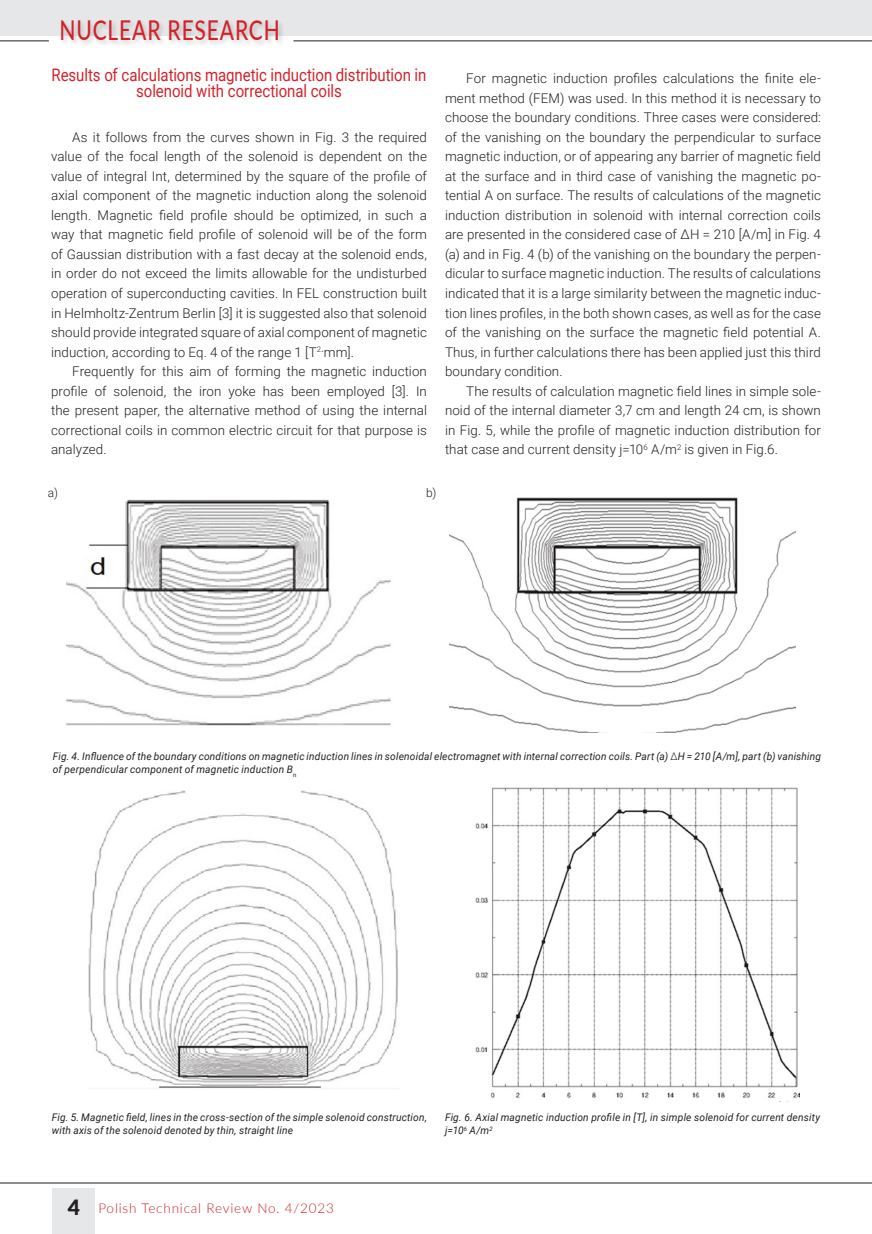
<style>
.page{position:relative;width:872px;height:1234px;background:#fff}
.page>*{position:absolute;margin:0;border:0;box-sizing:border-box;transform-origin:0 0}
.t1{font:500 27.3px "Lato";letter-spacing:.04em;color:#d1232a;scale:.77 1}
.SRODTYTOL{font:17.25px/16.5px "Roboto";letter-spacing:-.005em;color:#d1232a;text-align:center;scale:.87 1}
.t2{font:300 13.5px "Lato";letter-spacing:.06em;color:#d1232a}
.Tekst_podstawowy_21{font:300 13.35px/19.5px "Roboto";letter-spacing:.005em;color:#231f20;text-align:justify}
.t3{font:300 12px "Roboto";color:#231f20}
.PODPIS_rysunku{font:italic 10.5px/13.5px "Roboto";letter-spacing:.02em;color:#231f20}
.s1{font-weight:300;font-style:normal}
.s2{font-weight:900;font-size:21px;color:#231f20}
</style>
<div class="page">
<div style="left:52px;top:1187px;width:42px;height:46px;background:#e6e7e9"></div>
<hr style="left:0;top:1182px;width:872px;height:1px;background:#231f20">
<div style="left:0;top:0;width:871px;height:36px;background:#e6e7e9"></div>
<div style="left:60px;top:19px;width:226px;height:28px;background:#231f20;opacity:.22"></div>
<hr style="left:0;top:40px;width:49px;height:1px;background:#231f20">
<hr style="left:293px;top:40px;width:579px;height:1px;background:#231f20">
<hr style="left:871px;top:0;width:1px;height:36px;background:#e6e7e9">
<img style="left:66px;top:499px;width:325px;height:227px">
<img style="left:450px;top:497px;width:345px;height:235px">
<img style="left:89px;top:790px;width:309px;height:298px">
<img style="left:475px;top:787px;width:324px;height:311px">
<h1 class="t1" style="left:60px;top:10px;width:287px">NUCLEAR RESEARCH</h1>
<p class="SRODTYTOL" style="left:52px;top:66px;width:432px">Results of calculations magnetic induction distribution in solenoid with correctional coils</p>
<p class="Tekst_podstawowy_21" style="left:51px;top:127px;width:377px;text-indent:21px">As it follows from the curves shown in Fig. 3 the required value of the focal length of the solenoid is dependent on the value of integral Int, determined by the square of the profile of axial component of the magnetic induction along the solenoid length. Magnetic field profile should be optimized, in such a way that magnetic field profile of solenoid will be of the form of Gaussian distribution with a fast decay at the solenoid ends, in order do not exceed the limits allowable for the undisturbed operation of superconducting cavities. In FEL construction built in Helmholtz-Zentrum Berlin [3] it is suggested also that solenoid should provide integrated square of axial component of magnetic induction, according to Eq. 4 of the range 1 [T<sup>2</sup>⸱mm].</p>
<p class="Tekst_podstawowy_21" style="left:51px;top:361px;width:377px;text-indent:21px">Frequently for this aim of forming the magnetic induction profile of solenoid, the iron yoke has been employed [3]. In the present paper, the alternative method of using the internal correctional coils in common electric circuit for that purpose is analyzed.</p>
<p class="Tekst_podstawowy_21" style="left:445px;top:68px;width:377px;text-indent:21px">For magnetic induction profiles calculations the finite ele&shy;ment method (FEM) was used. In this method it is necessary to choose the boundary conditions. Three cases were considered: of the vanishing on the boundary the perpendicular to surface magnetic induction, or of appearing any barrier of magnetic field at the surface and in third case of vanishing the magnetic po&shy;tential A on surface. The results of calculations of the magnetic induction distribution in solenoid with internal correction coils are presented in the considered case of ∆H = 210 [A/m] in Fig. 4 (a) and in Fig. 4 (b) of the vanishing on the boundary the perpen&shy;dicular to surface magnetic induction. The results of calculations indicated that it is a large similarity between the magnetic induc&shy;tion lines profiles, in the both shown cases, as well as for the case of the vanishing on the surface the magnetic field potential A.<br>Thus, in further calculations there has been applied just this third boundary condition.</p>
<p class="Tekst_podstawowy_21" style="left:445px;top:380px;width:377px;text-indent:21px">The results of calculation magnetic field lines in simple sole&shy;noid of the internal diameter 3,7 cm and length 24 cm, is shown in Fig. 5, while the profile of magnetic induction distribution for that case and current density j=10<sup>6</sup> A/m<sup>2</sup> is given in Fig.6.</p>
<p class="t3" style="left:48px;top:484px;width:12px">a)</p>
<p class="t3" style="left:426px;top:484px;width:12px">b)</p>
<p class="PODPIS_rysunku" style="left:53px;top:748px;width:770px">Fig. 4. Influence of the boundary conditions on magnetic induction lines in solenoidal electromagnet with internal correction coils. Part (a) <span class="s1">∆</span>H = 210 [A/m], part (b) vanishing of perpendicular component of magnetic induction B<sub>n</sub></p>
<p class="PODPIS_rysunku" style="left:52px;top:1109px;width:377px">Fig. 5. Magnetic field, lines in the cross-section of the simple solenoid construction, with axis of the solenoid denoted by thin, straight line</p>
<p class="PODPIS_rysunku" style="left:445px;top:1109px;width:377px">Fig. 6. Axial magnetic induction profile in [T], in simple solenoid for current density j=10<sup>6</sup> A/m<sup>2</sup></p>
<p class="t2" style="left:68px;top:1197px;width:267px"><span class="s2">4</span> Polish Technical Review No. 4/2023</p>
</div>
